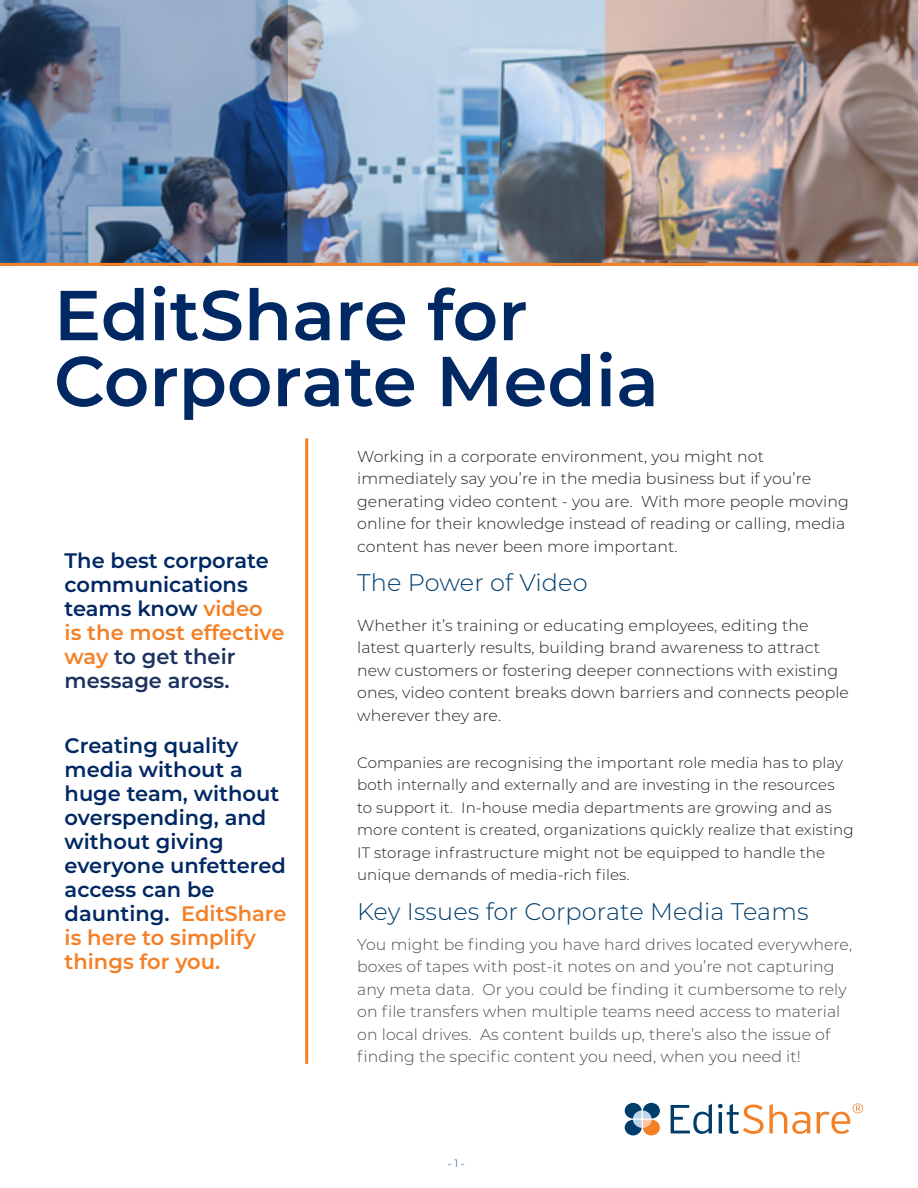
<style>
.page{position:relative;width:918px;height:1188px;background:#fff}
.page>*{position:absolute;margin:0;border:0;box-sizing:border-box;transform-origin:0 0}
.Body_Text{font:600 70.5px/66px "Montserrat";color:#002863}
.Body_Text-2{font:300 24px "Montserrat";letter-spacing:.005em;color:#003d6a}
.Body_Text-3{font:600 21px/24px "Montserrat";color:#002863}
.Body_Text-4{font:300 15.75px/22.5px "Montserrat";letter-spacing:.005em;color:#231f20}
.Body_Text-5{font:300 15.75px/22.5px "Montserrat";letter-spacing:.005em;color:#4b4c4d}
.Body_Text-6{font:300 15.15px/22.5px "Montserrat";letter-spacing:.005em;color:#231f20}
.Body_Text-7{font:300 10.5px "Montserrat";color:#003d6a}
.s1{color:#f48026}
.s2{color:#1b325f}
.s3{color:#f48028}
</style>
<div class="page">
<hr style="left:305px;top:438px;width:3px;height:626px;background:#f48026">
<img style="left:605px;top:0;width:313px;height:263px">
<img style="left:288px;top:0;width:317px;height:263px">
<svg style="left:0;top:0;width:288px;height:263px;background:#5c789b"></svg>
<hr style="left:0;top:263px;width:918px;height:3px;background:#f48026">
<svg style="left:633px;top:1114px;width:19px;height:11px"></svg>
<svg style="left:671px;top:1104px;width:41px;height:30px"></svg>
<svg style="left:643px;top:1103px;width:17px;height:16px"></svg>
<svg style="left:625px;top:1103px;width:17px;height:16px"></svg>
<svg style="left:625px;top:1120px;width:17px;height:15px"></svg>
<svg style="left:718px;top:1104px;width:92px;height:30px"></svg>
<svg style="left:817px;top:1103px;width:46px;height:31px"></svg>
<svg style="left:643px;top:1120px;width:17px;height:15px"></svg>
<p class="Body_Text" style="left:54px;top:279px;width:606px">EditShare for<br>Corporate Media</p>
<p class="Body_Text-3" style="left:65px;top:548px;width:221px">The best corporate communications teams know <span class="s1">video is the most effective way</span> <span class="s2">to get their message aross.</span></p>
<p class="Body_Text-3" style="left:65px;top:733px;width:223px">Creating quality media without a huge team, without overspending, and without giving everyone unfettered access can be daunting. <span class="s3">EditShare is here to simplify things for you.</span></p>
<p class="Body_Text-4" style="left:357px;top:444px;width:493px">Working in a corporate environment, you might not immediately say you’re in the media business but if you’re generating video content - you are. With more people moving online for their knowledge instead of reading or calling, media content has never been more important.</p>
<p class="Body_Text-2" style="left:357px;top:566px;width:232px">The Power of Video</p>
<p class="Body_Text-4" style="left:357px;top:613px;width:493px">Whether it’s training or educating employees, editing the latest quarterly results, building brand awareness to attract new customers or fostering deeper connections with existing ones, video content breaks down barriers and connects people wherever they are.</p>
<p class="Body_Text-6" style="left:357px;top:751px;width:498px">Companies are recognising the important role media has to play both internally and externally and are investing in the resources<br>to support it. In-house media departments are growing and as more content is created, organizations quickly realize that existing IT storage infrastructure might not be equipped to handle the unique demands of media-rich files.</p>
<p class="Body_Text-2" style="left:357px;top:895px;width:453px">Key Issues for Corporate Media Teams</p>
<p class="Body_Text-5" style="left:357px;top:932px;width:497px">You might be finding you have hard drives located everywhere, boxes of tapes with post-it notes on and you’re not capturing any meta data. Or you could be finding it cumbersome to rely on file transfers when multiple teams need access to material on local drives. As content builds up, there’s also the issue of finding the specific content you need, when you need it!</p>
<p class="Body_Text-7" style="left:448px;top:1156px;width:19px">- 1 -</p>
</div>
